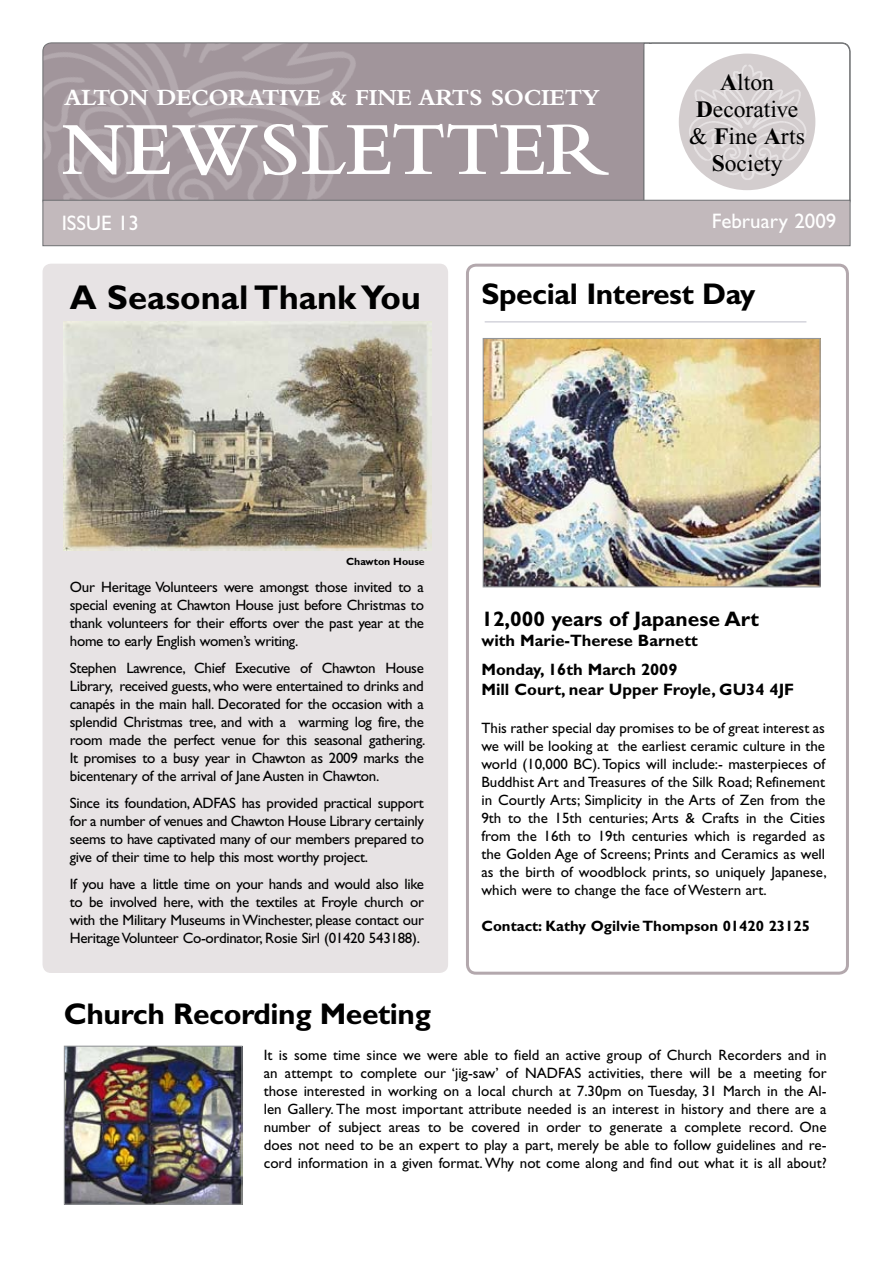
<style>
.page{position:relative;width:893px;height:1263px;background:#fff}
.page>*{position:absolute;margin:0;border:0;box-sizing:border-box;transform-origin:0 0}
.t1{font:600 78.3px "Bembo";letter-spacing:.005em;color:#fff}
.t2{font:700 34.5px "Gill Sans";color:#000}
.t3{font:700 30px "Gill Sans";letter-spacing:-.015em;color:#000}
.t4{font:700 24px "Bembo";letter-spacing:-.015em;color:#fff}
.t5{font:23.55px/26.7px "Times New Roman";color:#000;text-align:center}
.t6{font:700 21px "Gill Sans";color:#000}
.t7{font:21px "Gill Sans";color:#fff}
.t8{font:700 16.5px/28.8px "Gill Sans";color:#000}
.t9{font:15px/18px "Gill Sans";letter-spacing:-.02em;color:#000;text-align:justify}
.t10{font:700 15px "Gill Sans";color:#000}
.t11{font:700 10.5px "Gill Sans";color:#000}
.s1{font-weight:700}
</style>
<div class="page">
<div style="left:466px;top:264px;width:383px;height:711px;border:3px solid #b3a8ad;border-radius:9px"></div>
<div style="left:43px;top:264px;width:405px;height:709px;background:#e7e3e4;border-radius:9px"></div>
<div style="left:43px;top:43px;width:807px;height:165px;background:#a1959b;border-radius:9px"></div>
<img style="left:43px;top:43px;width:386px;height:157px">
<div style="left:644px;top:43px;width:206px;height:165px;background:#fff;border-radius:9px"></div>
<div style="left:644px;top:43px;width:206px;height:165px;border:1px solid #6d6f71;border-radius:9px"></div>
<svg style="left:644px;top:43px;width:6px;height:157px"></svg>
<div style="left:647px;top:44px;width:5px;height:163px;background:#fff"></div>
<img style="left:679px;top:54px;width:136px;height:136px;border-radius:68px">
<div style="left:43px;top:200px;width:807px;height:46px;background:#c2b9bc;border:1px solid #6d6f71"></div>
<hr style="left:485px;top:321px;width:321px;height:2px;background:#d4d4dc">
<img style="left:485px;top:340px;width:334px;height:245px">
<div style="left:483px;top:338px;width:338px;height:249px;border:1px solid #939598"></div>
<img style="left:64px;top:322px;width:368px;height:229px">
<img style="left:66px;top:1048px;width:175px;height:155px">
<div style="left:64px;top:1046px;width:179px;height:159px;border:1px solid #939598"></div>
<h3 class="t4" style="left:64px;top:84px;width:537px">ALTON DECORATIVE &amp; FINE ARTS SOCIETY</h3>
<h1 class="t1" style="left:61px;top:106px;width:548px">NEWSLETTER</h1>
<h3 class="t5" style="left:689px;top:69px;width:117px"><span class="s1">A</span>lton<br><span class="s1">D</span>ecorative &amp; <span class="s1">F</span>ine <span class="s1">A</span>rts<br><span class="s1">S</span>ociety</h3>
<h3 class="t7" style="left:62px;top:211px;width:79px">Issue 13</h3>
<h3 class="t7" style="left:712px;top:209px;width:126px">February 2009</h3>
<h2 class="t2" style="left:70px;top:277px;width:353px">A Seasonal Thank You</h2>
<h3 class="t3" style="left:481px;top:276px;width:275px">Special Interest Day</h3>
<p class="t11" style="left:346px;top:555px;width:80px">Chawton House</p>
<p class="t9" style="left:70px;top:578px;width:356px">Our Heritage Volunteers were amongst those invited to a special evening at Chawton House just before Christmas to thank volunteers for their efforts over the past year at the home to early English women’s writing.</p>
<p class="t9" style="left:70px;top:659px;width:357px">Stephen Lawrence, Chief Executive of Chawton House Library, received guests, who were entertained to drinks and canapés in the main hall. Decorated for the occasion with a splendid Christmas tree, and with a warming log fire, the room made the perfect venue for this seasonal gathering.<br>It promises to a busy year in Chawton as 2009 marks the bicentenary of the arrival of Jane Austen in Chawton.</p>
<p class="t9" style="left:70px;top:794px;width:356px">Since its foundation, ADFAS has provided practical support for a number of venues and Chawton House Library certainly seems to have captivated many of our members prepared to give of their time to help this most worthy project.</p>
<p class="t9" style="left:70px;top:875px;width:356px">If you have a little time on your hands and would also like to be involved here, with the textiles at Froyle church or with the Military Museums in Winchester, please contact our Heritage Volunteer Co-ordinator, Rosie Sirl (01420 543188).</p>
<h3 class="t6" style="left:481px;top:607px;width:279px">12,000 years of Japanese Art</h3>
<p class="t8" style="left:481px;top:626px;width:218px">with Marie-Therese Barnett<br>Monday, 16th March 2009</p>
<p class="t8" style="left:481px;top:675px;width:314px">Mill Court, near Upper Froyle, GU34 4JF</p>
<p class="t9" style="left:481px;top:719px;width:347px">This rather special day promises to be of great interest as we will be looking at the earliest ceramic culture in the world (10,000 BC). Topics will include:- masterpieces of Buddhist Art and Treasures of the Silk Road; Refinement in Courtly Arts; Simplicity in the Arts of Zen from the 9th to the 15th centuries; Arts &amp; Crafts in the Cities from the 16th to 19th centuries which is regarded as the Golden Age of Screens; Prints and Ceramics as well as the birth of woodblock prints, so uniquely Japanese, which were to change the face of Western art.</p>
<p class="t10" style="left:481px;top:917px;width:330px">Contact: Kathy Ogilvie Thompson 01420 23125</p>
<h3 class="t3" style="left:64px;top:996px;width:369px">Church Recording Meeting</h3>
<p class="t9" style="left:264px;top:1046px;width:564px">It is some time since we were able to field an active group of Church Recorders and in an attempt to complete our ‘jig-saw’ of NADFAS activities, there will be a meeting for those interested in working on a local church at 7.30pm on Tuesday, 31 March in the Al&shy;len Gallery. The most important attribute needed is an interest in history and there are a number of subject areas to be covered in order to generate a complete record. One does not need to be an expert to play a part, merely be able to follow guidelines and re&shy;cord information in a given format. Why not come along and find out what it is all about?</p>
</div>
